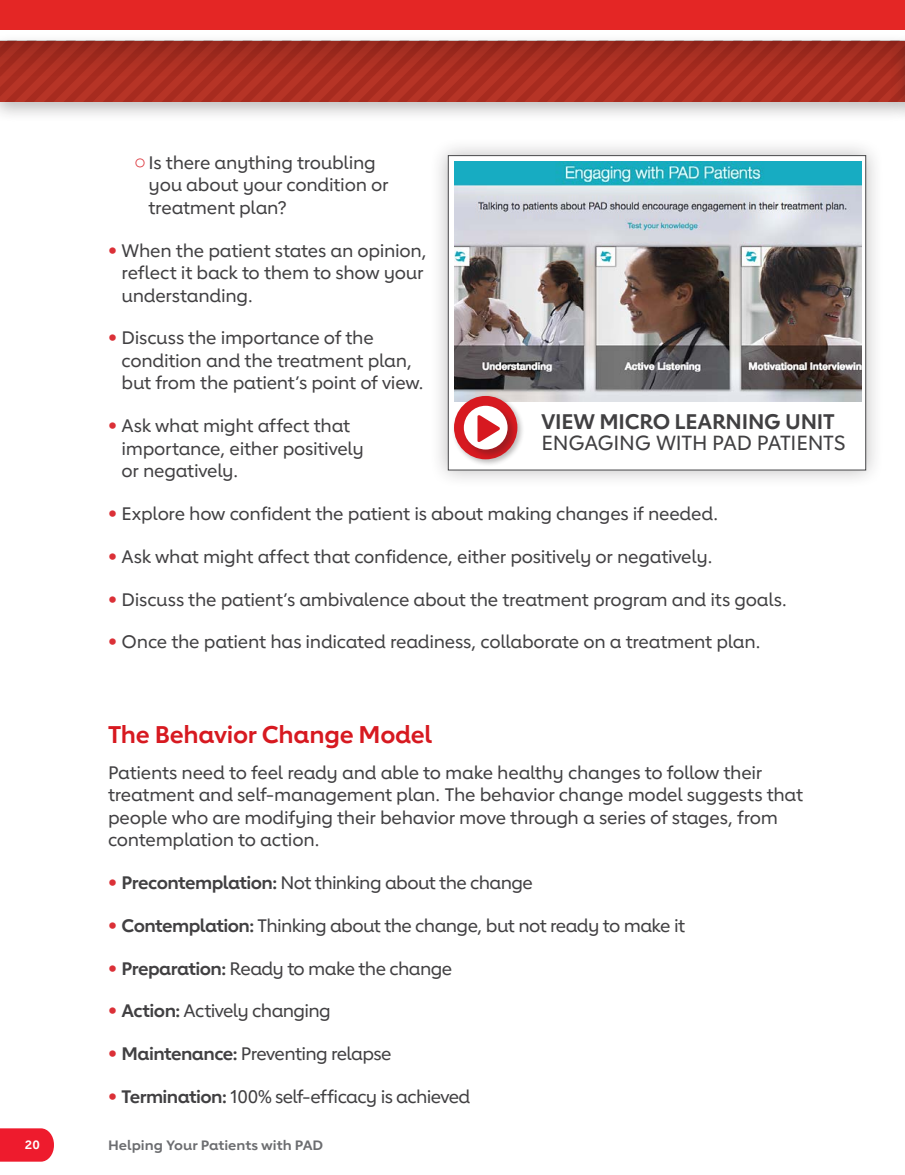
<style>
.page{position:relative;width:905px;height:1175px;background:#fff}
.page>*{position:absolute;margin:0;border:0;box-sizing:border-box;transform-origin:0 0}
.Level_2_Head{font:700 24px "Lub Dub";letter-spacing:-.01em;color:#d71920}
.Body_Text{font:700 21px "Lub Dub";letter-spacing:-.01em;color:#414042}
.Body_Text-2{font:500 20.25px "Lub Dub";letter-spacing:-.01em;color:#414042}
.Body_Text-3{font:500 18px/22.5px "Lub Dub";letter-spacing:-.015em;color:#414042}
.Body_Text-4{font:500 18px "Lub Dub";letter-spacing:-.035em;color:#414042}
.t1{font:700 13.5px "Lub Dub";color:#6c6d70;scale:1.05 1}
.t2{font:700 12px "Lub Dub";color:#fff;scale:1.05 1}
.s1{font-family:"Universal Newswith Comm Pi";font-weight:400;color:#db3037}
.s2{font-family:"Helvetica Neue LT Std";font-weight:700;color:#db3037}
.s3{font-weight:700}
</style>
<div class="page">
<div style="left:429px;top:137px;width:455px;height:352px;background:#231f20;opacity:.3"></div>
<div style="left:448px;top:155px;width:418px;height:315px;background:#fff;border:1px solid #48484a"></div>
<img style="left:454px;top:162px;width:407px;height:239px">
<div style="left:451px;top:393px;width:73px;height:73px;background:#231f20;opacity:.3"></div>
<div style="left:454px;top:396px;width:63px;height:63px;background:#d71920;border-radius:50%"></div>
<div style="left:463px;top:405px;width:54px;height:54px;background:#231f20;opacity:.3"></div>
<div style="left:464px;top:406px;width:43px;height:43px;background:#fff;border-radius:50%"></div>
<svg style="left:477px;top:415px;width:23px;height:27px"></svg>
<svg style="left:0;top:1128px;width:54px;height:33px;background:#ee2839"></svg>
<div style="left:0;top:32px;width:904px;height:91px;background:#231f20;opacity:.3"></div>
<div style="left:889px;top:32px;width:15px;height:91px;background:#231f20;opacity:.3"></div>
<svg style="left:0;top:41px;width:905px;height:60px;background:#a72d20"></svg>
<div style="left:0;top:0;width:904px;height:30px;background:#e42625"></div>
<p class="Body_Text-3" style="left:148px;top:151px;width:241px;text-indent:-14px"><span class="s1">4</span> Is there anything troubling you about your condition or treatment plan?</p>
<p class="Body_Text-3" style="left:122px;top:239px;width:307px;text-indent:-14px"><span class="s2">•</span> When the patient states an opinion, reflect it back to them to show your understanding.</p>
<p class="Body_Text-3" style="left:122px;top:327px;width:304px;text-indent:-14px"><span class="s2">•</span> Discuss the importance of the condition and the treatment plan, but from the patient’s point of view.</p>
<p class="Body_Text-3" style="left:122px;top:414px;width:244px;text-indent:-14px"><span class="s2">•</span> Ask what might affect that importance, either positively or negatively.</p>
<p class="Body_Text-3" style="left:108px;top:502px;width:612px"><span class="s2">•</span> Explore how confident the patient is about making changes if needed.</p>
<p class="Body_Text-3" style="left:108px;top:545px;width:606px"><span class="s2">•</span> Ask what might affect that confidence, either positively or negatively.</p>
<p class="Body_Text-3" style="left:108px;top:588px;width:680px"><span class="s2">•</span> Discuss the patient’s ambivalence about the treatment program and its goals.</p>
<p class="Body_Text-3" style="left:108px;top:630px;width:654px"><span class="s2">•</span> Once the patient has indicated readiness, collaborate on a treatment plan.</p>
<p class="Body_Text" style="left:541px;top:409px;width:294px">VIEW MICRO LEARNING UNIT</p>
<p class="Body_Text-2" style="left:541px;top:430px;width:306px">ENGAGING WITH PAD PATIENTS</p>
<h3 class="Level_2_Head" style="left:108px;top:720px;width:325px">The Behavior Change Model</h3>
<p class="Body_Text-3" style="left:108px;top:761px;width:696px">Patients need to feel ready and able to make healthy changes to follow their treatment and self-management plan. The behavior change model suggests that people who are modifying their behavior move through a series of stages, from contemplation to action.</p>
<p class="Body_Text-4" style="left:108px;top:872px;width:426px"><span class="s2">•</span> <span class="s3">Precontemplation:</span> Not thinking about the change</p>
<p class="Body_Text-4" style="left:108px;top:915px;width:578px"><span class="s2">•</span> <span class="s3">Contemplation:</span> Thinking about the change, but not ready to make it</p>
<p class="Body_Text-4" style="left:108px;top:957px;width:346px"><span class="s2">•</span> <span class="s3">Preparation:</span> Ready to make the change</p>
<p class="Body_Text-4" style="left:108px;top:1000px;width:224px"><span class="s2">•</span> <span class="s3">Action:</span> Actively changing</p>
<p class="Body_Text-4" style="left:108px;top:1043px;width:285px"><span class="s2">•</span> <span class="s3">Maintenance:</span> Preventing relapse</p>
<p class="Body_Text-4" style="left:108px;top:1086px;width:364px"><span class="s2">•</span> <span class="s3">Termination:</span> 100% self-efficacy is achieved</p>
<p class="t2" style="left:25px;top:1137px;width:16px">20</p>
<p class="t1" style="left:108px;top:1136px;width:206px">Helping Your Patients with PAD</p>
</div>
